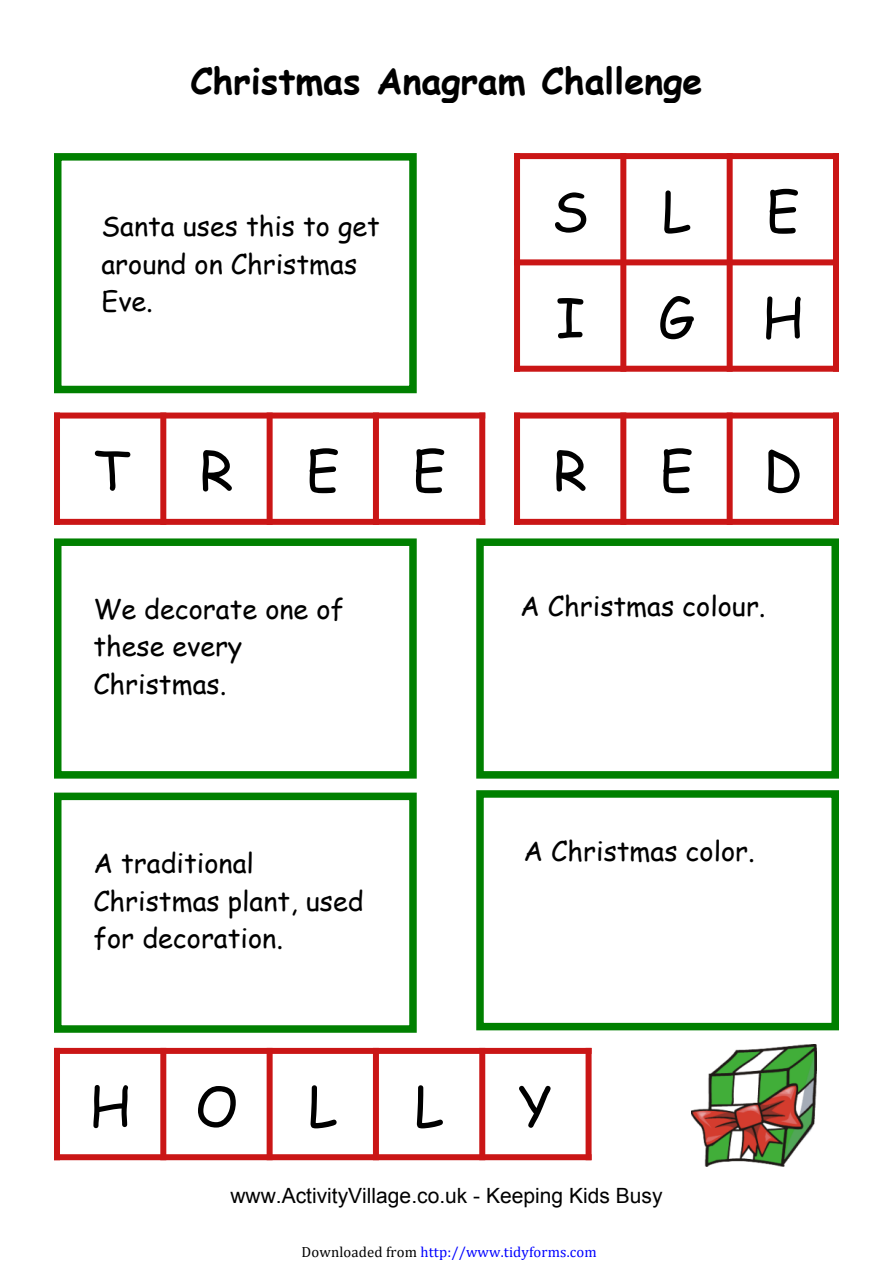
<style>
.page{position:relative;width:893px;height:1263px;background:#fff}
.page>*{position:absolute;margin:0;border:0;box-sizing:border-box;transform-origin:0 0}
.t1{font:54px "Comic Sans MS";color:#000}
.t2{font:700 36px "Comic Sans MS";color:#000}
.t3{font:27px/37.7px "Comic Sans MS";color:#000}
.t4{font:21px "Arial";color:#000}
.t5{font:14.7px "Cambria";letter-spacing:.01em;color:#00f}
.s1{color:#000}
</style>
<div class="page">
<div style="left:514px;top:153px;width:325px;height:6px;background:#ca1616"></div>
<div style="left:514px;top:259px;width:325px;height:6px;background:#ca1616"></div>
<div style="left:514px;top:366px;width:325px;height:6px;background:#ca1616"></div>
<div style="left:514px;top:153px;width:6px;height:219px;background:#ca1616"></div>
<div style="left:620px;top:153px;width:6px;height:219px;background:#ca1616"></div>
<div style="left:727px;top:153px;width:6px;height:219px;background:#ca1616"></div>
<div style="left:833px;top:153px;width:6px;height:219px;background:#ca1616"></div>
<div style="left:514px;top:412px;width:325px;height:6px;background:#ca1616"></div>
<div style="left:514px;top:519px;width:325px;height:6px;background:#ca1616"></div>
<div style="left:514px;top:412px;width:6px;height:113px;background:#ca1616"></div>
<div style="left:620px;top:412px;width:6px;height:113px;background:#ca1616"></div>
<div style="left:727px;top:412px;width:6px;height:113px;background:#ca1616"></div>
<div style="left:833px;top:412px;width:6px;height:113px;background:#ca1616"></div>
<div style="left:54px;top:153px;width:363px;height:240px;background:#fff;border:8px solid #008000"></div>
<div style="left:476px;top:790px;width:363px;height:240px;background:#fff;border:8px solid #008000"></div>
<div style="left:476px;top:538px;width:363px;height:241px;background:#fff;border:8px solid #008000"></div>
<div style="left:54px;top:1048px;width:538px;height:6px;background:#ca1616"></div>
<div style="left:54px;top:1154px;width:538px;height:6px;background:#ca1616"></div>
<div style="left:54px;top:1048px;width:6px;height:112px;background:#ca1616"></div>
<div style="left:160px;top:1048px;width:6px;height:112px;background:#ca1616"></div>
<div style="left:267px;top:1048px;width:6px;height:112px;background:#ca1616"></div>
<div style="left:373px;top:1048px;width:6px;height:112px;background:#ca1616"></div>
<div style="left:479px;top:1048px;width:6px;height:112px;background:#ca1616"></div>
<div style="left:586px;top:1048px;width:6px;height:112px;background:#ca1616"></div>
<div style="left:54px;top:793px;width:363px;height:240px;background:#fff;border:8px solid #008000"></div>
<div style="left:54px;top:412px;width:431px;height:6px;background:#ca1616"></div>
<div style="left:54px;top:519px;width:431px;height:6px;background:#ca1616"></div>
<div style="left:54px;top:412px;width:6px;height:113px;background:#ca1616"></div>
<div style="left:160px;top:412px;width:6px;height:113px;background:#ca1616"></div>
<div style="left:267px;top:412px;width:6px;height:113px;background:#ca1616"></div>
<div style="left:373px;top:412px;width:6px;height:113px;background:#ca1616"></div>
<div style="left:479px;top:412px;width:6px;height:113px;background:#ca1616"></div>
<div style="left:54px;top:538px;width:363px;height:241px;background:#fff;border:8px solid #008000"></div>
<img style="left:692px;top:1044px;width:124px;height:122px">
<h2 class="t2" style="left:190px;top:65px;width:514px">Christmas Anagram Challenge</h2>
<p class="t3" style="left:101px;top:210px;width:280px">Santa uses this to get around on Christmas<br>Eve.</p>
<h1 class="t1" style="left:92px;top:447px;width:38px">T</h1>
<h1 class="t1" style="left:199px;top:447px;width:35px">R</h1>
<h1 class="t1" style="left:306px;top:447px;width:35px">E</h1>
<h1 class="t1" style="left:412px;top:447px;width:35px">E</h1>
<p class="t3" style="left:93px;top:593px;width:252px">We decorate one of these every<br>Christmas.</p>
<p class="t3" style="left:93px;top:847px;width:272px">A traditional<br>Christmas plant, used for decoration.</p>
<h1 class="t1" style="left:551px;top:188px;width:39px">S</h1>
<h1 class="t1" style="left:662px;top:188px;width:31px">L</h1>
<h1 class="t1" style="left:766px;top:188px;width:35px">E</h1>
<h1 class="t1" style="left:555px;top:294px;width:31px">I</h1>
<h1 class="t1" style="left:658px;top:294px;width:147px">G H</h1>
<h1 class="t1" style="left:553px;top:447px;width:35px">R</h1>
<h1 class="t1" style="left:660px;top:447px;width:35px">E</h1>
<h1 class="t1" style="left:763px;top:447px;width:40px">D</h1>
<p class="t3" style="left:520px;top:591px;width:247px">A Christmas colour.</p>
<p class="t3" style="left:523px;top:835px;width:233px">A Christmas color.</p>
<h1 class="t1" style="left:89px;top:1083px;width:150px">H O</h1>
<h1 class="t1" style="left:308px;top:1083px;width:31px">L</h1>
<h1 class="t1" style="left:414px;top:1083px;width:31px">L</h1>
<h1 class="t1" style="left:518px;top:1083px;width:36px">Y</h1>
<p class="t4" style="left:230px;top:1188px;width:434px">www.ActivityVillage.co.uk - Keeping Kids Busy</p>
<p class="t5" style="left:302px;top:1243px;width:296px"><span class="s1">Downloaded from</span> http://www.tidyforms.com</p>
</div>
